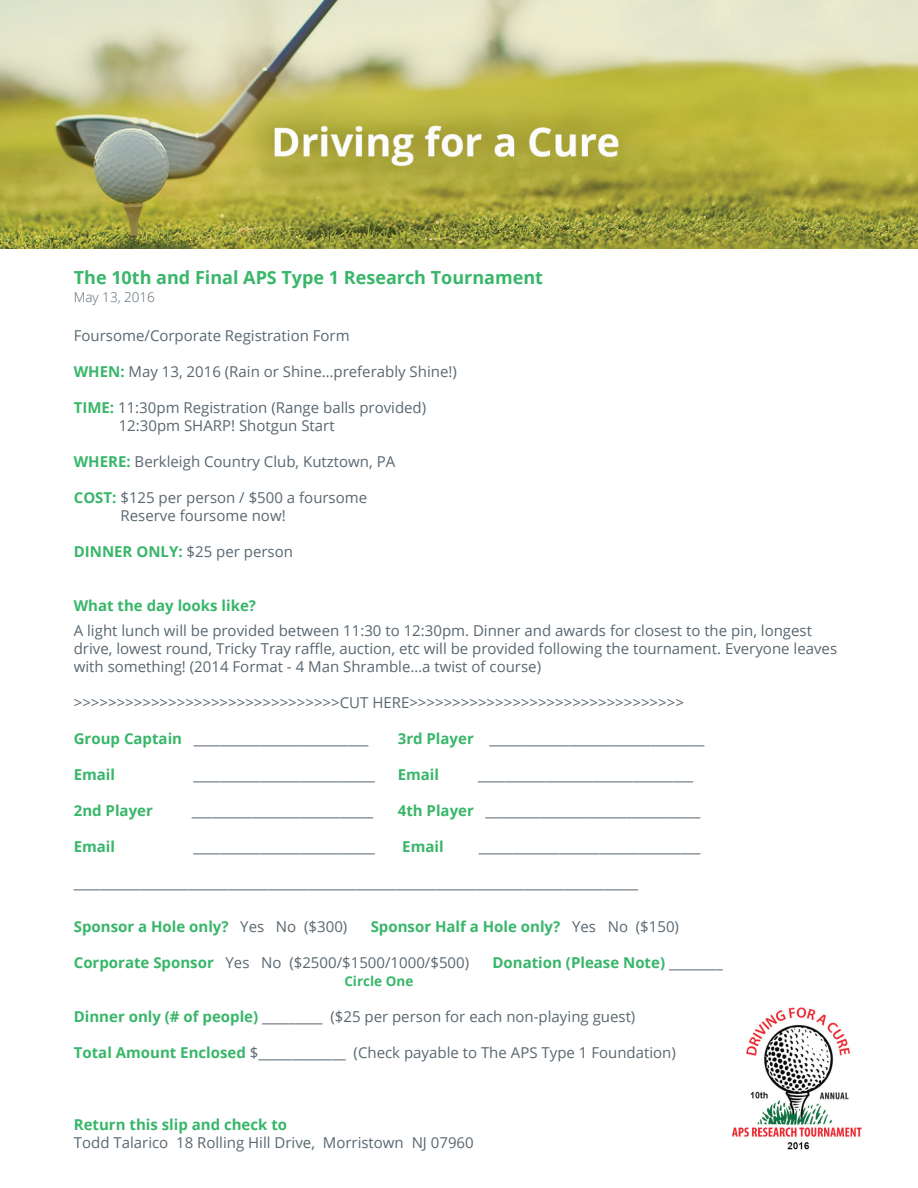
<style>
.page{position:relative;width:918px;height:1188px;background:#fff}
.page>*{position:absolute;margin:0;border:0;box-sizing:border-box;transform-origin:0 0}
.t1{font:700 18px "Open Sans";color:#38b669}
.t2{font:15px/18px "Open Sans";color:#596770}
.t3{font:700 15px "Open Sans";color:#38b669}
.t4{font:300 13.5px "Open Sans";color:#596770}
.t5{font:700 13.5px "Open Sans";color:#38b669}
.s1{font-weight:700;color:#38b669}
.s2{font-weight:400;color:#596770}
</style>
<div class="page">
<img style="left:0;top:0;width:918px;height:248px">
<img style="left:732px;top:1007px;width:130px;height:143px">
<p class="t1" style="left:74px;top:265px;width:471px">The 10th and Final APS Type 1 Research Tournament</p>
<p class="t4" style="left:74px;top:288px;width:83px">May 13, 2016</p>
<p class="t2" style="left:74px;top:326px;width:277px">Foursome/Corporate Registration Form</p>
<p class="t2" style="left:74px;top:362px;width:385px"><span class="s1">WHEN:</span> May 13, 2016 (Rain or Shine…preferably Shine!)</p>
<p class="t2" style="left:119px;top:398px;width:309px;text-indent:-45px"><span class="s1">TIME:</span> 11:30pm Registration (Range balls provided)<br>12:30pm SHARP! Shotgun Start</p>
<p class="t2" style="left:74px;top:452px;width:323px"><span class="s1">WHERE:</span> Berkleigh Country Club, Kutztown, PA</p>
<p class="t2" style="left:121px;top:488px;width:248px;text-indent:-47px"><span class="s1">COST:</span> $125 per person / $500 a foursome<br>Reserve foursome now!</p>
<p class="t2" style="left:74px;top:542px;width:221px"><span class="s1">DINNER ONLY:</span> $25 per person</p>
<p class="t3" style="left:74px;top:595px;width:184px">What the day looks like?</p>
<p class="t2" style="left:74px;top:622px;width:765px">A light lunch will be provided between 11:30 to 12:30pm. Dinner and awards for closest to the pin, longest drive, lowest round, Tricky Tray raffle, auction, etc will be provided following the tournament. Everyone leaves with something! (2014 Format - 4 Man Shramble…a twist of course)</p>
<p class="t2" style="left:74px;top:694px;width:612px">&gt;&gt;&gt;&gt;&gt;&gt;&gt;&gt;&gt;&gt;&gt;&gt;&gt;&gt;&gt;&gt;&gt;&gt;&gt;&gt;&gt;&gt;&gt;&gt;&gt;&gt;&gt;&gt;&gt;&gt;&gt;CUT HERE&gt;&gt;&gt;&gt;&gt;&gt;&gt;&gt;&gt;&gt;&gt;&gt;&gt;&gt;&gt;&gt;&gt;&gt;&gt;&gt;&gt;&gt;&gt;&gt;&gt;&gt;&gt;&gt;&gt;&gt;&gt;&gt;</p>
<p class="t2" style="left:74px;top:730px;width:296px"><span class="s1">Group Captain</span> __________________________</p>
<p class="t2" style="left:398px;top:730px;width:308px"><span class="s1">3rd Player</span> ________________________________</p>
<p class="t3" style="left:74px;top:764px;width:43px">Email</p>
<p class="t2" style="left:194px;top:766px;width:183px">___________________________</p>
<p class="t3" style="left:398px;top:764px;width:43px">Email</p>
<p class="t2" style="left:478px;top:766px;width:217px">________________________________</p>
<p class="t3" style="left:74px;top:800px;width:81px">2nd Player</p>
<p class="t2" style="left:192px;top:802px;width:183px">___________________________</p>
<p class="t2" style="left:398px;top:802px;width:304px"><span class="s1">4th Player</span> ________________________________</p>
<p class="t3" style="left:74px;top:836px;width:43px">Email</p>
<p class="t3" style="left:402px;top:836px;width:43px">Email</p>
<p class="t2" style="left:479px;top:838px;width:223px">_________________________________</p>
<p class="t2" style="left:74px;top:874px;width:566px">____________________________________________________________________________________</p>
<p class="t3" style="left:74px;top:916px;width:275px">Sponsor a Hole only? <span class="s2">Yes No ($300)</span></p>
<p class="t3" style="left:371px;top:916px;width:310px">Sponsor Half a Hole only? <span class="s2">Yes No ($150)</span></p>
<p class="t2" style="left:74px;top:953px;width:397px"><span class="s1">Corporate Sponsor</span> Yes No ($2500/$1500/1000/$500)</p>
<p class="t3" style="left:493px;top:952px;width:232px">Donation (Please Note) <span class="s2">________</span></p>
<p class="t5" style="left:344px;top:971px;width:70px">Circle One</p>
<p class="t2" style="left:74px;top:1007px;width:563px"><span class="s1">Dinner only (# of people)</span> _________ ($25 per person for each non-playing guest)</p>
<p class="t2" style="left:74px;top:1043px;width:604px"><span class="s1">Total Amount Enclosed</span> $_____________ (Check payable to The APS Type 1 Foundation)</p>
<p class="t2" style="left:194px;top:838px;width:183px">___________________________</p>
<p class="t3" style="left:74px;top:1114px;width:215px">Return this slip and check to</p>
<p class="t2" style="left:74px;top:1133px;width:401px">Todd Talarico 18 Rolling Hill Drive, Morristown NJ 07960</p>
</div>
